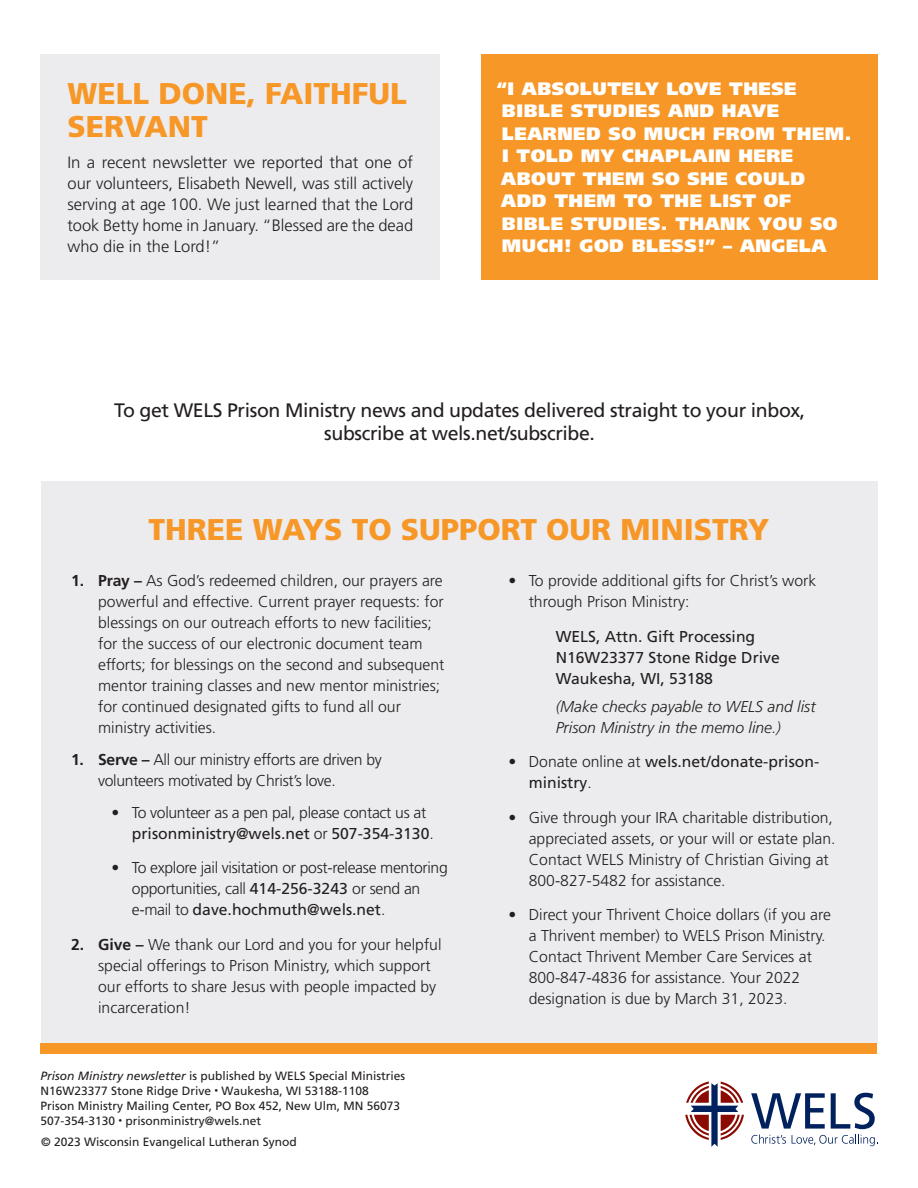
<style>
.page{position:relative;width:918px;height:1188px;background:#fff}
.page>*{position:absolute;margin:0;border:0;box-sizing:border-box;transform-origin:0 0}
.t1{font:900 30px/33px "Frutiger LT Std";color:#f79727}
.t2{font:19.5px/23.4px "Frutiger LT Std";letter-spacing:-.02em;color:#231f20;text-align:center}
.t3{font:900 18px/22.5px "Frutiger LT Std";letter-spacing:.03em;color:#fff}
.t4{font:300 16.5px/21px "Frutiger LT Std";color:#231f20;text-align:justify}
.t5{font:300 15.75px/21px "Frutiger LT Std";color:#231f20}
.t6{font:300 15.75px/21px "Frutiger LT Std";letter-spacing:-.02em;color:#231f20}
.t7{font:15.75px/21px "Frutiger LT Std";color:#231f20}
.t8{font:italic 300 15.75px/21px "Frutiger LT Std";color:#231f20}
.t9{font:12px/15px "Frutiger LT Std";color:#231f20}
.s1{font-weight:700}
.s2{font-weight:400}
.s3{font-style:italic}
.s4{font-size:7.5px}
.s5{font-weight:300}
</style>
<div class="page">
<div style="left:41px;top:482px;width:837px;height:561px;background:#ececee"></div>
<div style="left:40px;top:1043px;width:838px;height:11px;background:#f79727"></div>
<svg style="left:685px;top:1082px;width:59px;height:65px"></svg>
<svg style="left:751px;top:1093px;width:127px;height:53px"></svg>
<div style="left:481px;top:54px;width:397px;height:225px;background:#f79727"></div>
<div style="left:40px;top:54px;width:400px;height:225px;background:#ececee"></div>
<p class="t1" style="left:68px;top:76px;width:341px">WELL DONE, FAITHFUL<br>SERVANT</p>
<p class="t4" style="left:68px;top:152px;width:347px">In a recent newsletter we reported that one of our volunteers, Elisabeth Newell, was still actively serving at age 100. We just learned that the Lord took Betty home in January. “Blessed are the dead who die in the Lord!”</p>
<p class="t3" style="left:497px;top:77px;width:356px">“I ABSOLUTELY LOVE THESE<br>BIBLE STUDIES AND HAVE<br>LEARNED SO MUCH FROM THEM.<br>I TOLD MY CHAPLAIN HERE<br>ABOUT THEM SO SHE COULD<br>ADD THEM TO THE LIST OF<br>BIBLE STUDIES. THANK YOU SO<br>MUCH! GOD BLESS!” – ANGELA</p>
<p class="t2" style="left:114px;top:398px;width:693px">To get WELS Prison Ministry news and updates delivered straight to your inbox, subscribe at wels.net/subscribe.</p>
<p class="t1" style="left:149px;top:513px;width:622px">THREE WAYS TO SUPPORT OUR MINISTRY</p>
<p class="t5" style="left:98px;top:571px;width:348px;text-indent:-27px"><span class="s1">1. Pray –</span> As God’s redeemed children, our prayers are powerful and effective. Current prayer requests: for blessings on our outreach efforts to new facilities; for the success of our electronic document team efforts; for blessings on the second and subsequent mentor training classes and new mentor ministries; for continued designated gifts to fund all our ministry activities.</p>
<p class="t6" style="left:98px;top:749px;width:285px;text-indent:-27px"><span class="s1">1. Serve –</span> All our ministry efforts are driven by volunteers motivated by Christ’s love.</p>
<p class="t6" style="left:132px;top:802px;width:303px;text-indent:-20px">• To volunteer as a pen pal, please contact us at <span class="s2">prisonministry@wels.net</span> or <span class="s2">507-354-3130</span>.</p>
<p class="t6" style="left:132px;top:858px;width:317px;text-indent:-20px">• To explore jail visitation or post-release mentoring opportunities, call <span class="s2">414-256-3243</span> or send an e-mail to <span class="s2">dave.hochmuth@wels.net</span>.</p>
<p class="t5" style="left:98px;top:934px;width:345px;text-indent:-27px"><span class="s1">2. Give –</span> We thank our Lord and you for your helpful special offerings to Prison Ministry, which support our efforts to share Jesus with people impacted by incarceration!</p>
<p class="t9" style="left:40px;top:1068px;width:366px"><span class="s3">Prison Ministry newsletter</span> is published by WELS Special Ministries</p>
<p class="t9" style="left:40px;top:1083px;width:361px">N16W23377 Stone Ridge Drive <span class="s4">•</span> Waukesha, WI 53188-1108<br>Prison Ministry Mailing Center, PO Box 452, New Ulm, MN 56073<br>507-354-3130 <span class="s4">•</span> prisonministry@wels.net</p>
<p class="t9" style="left:41px;top:1134px;width:257px">© 2023 Wisconsin Evangelical Lutheran Synod</p>
<p class="t5" style="left:529px;top:571px;width:289px;text-indent:-20px">• To provide additional gifts for Christ’s work through Prison Ministry:</p>
<p class="t7" style="left:556px;top:626px;width:226px">WELS, Attn. Gift Processing<br>N16W23377 Stone Ridge Drive<br>Waukesha, WI, 53188</p>
<p class="t8" style="left:556px;top:696px;width:261px">(Make checks payable to WELS and list<br>Prison Ministry in the memo line.)</p>
<p class="t7" style="left:529px;top:751px;width:292px;text-indent:-20px"><span class="s5">• Donate online at</span> wels.net/donate-prison&shy;ministry<span class="s5">.</span></p>
<p class="t5" style="left:529px;top:807px;width:308px;text-indent:-20px">• Give through your IRA charitable distribution, appreciated assets, or your will or estate plan.<br>Contact WELS Ministry of Christian Giving at 800-827-5482 for assistance.</p>
<p class="t5" style="left:529px;top:904px;width:304px;text-indent:-20px">• Direct your Thrivent Choice dollars (if you are a Thrivent member) to WELS Prison Ministry.<br>Contact Thrivent Member Care Services at 800-847-4836 for assistance. Your 2022 designation is due by March 31, 2023.</p>
</div>
